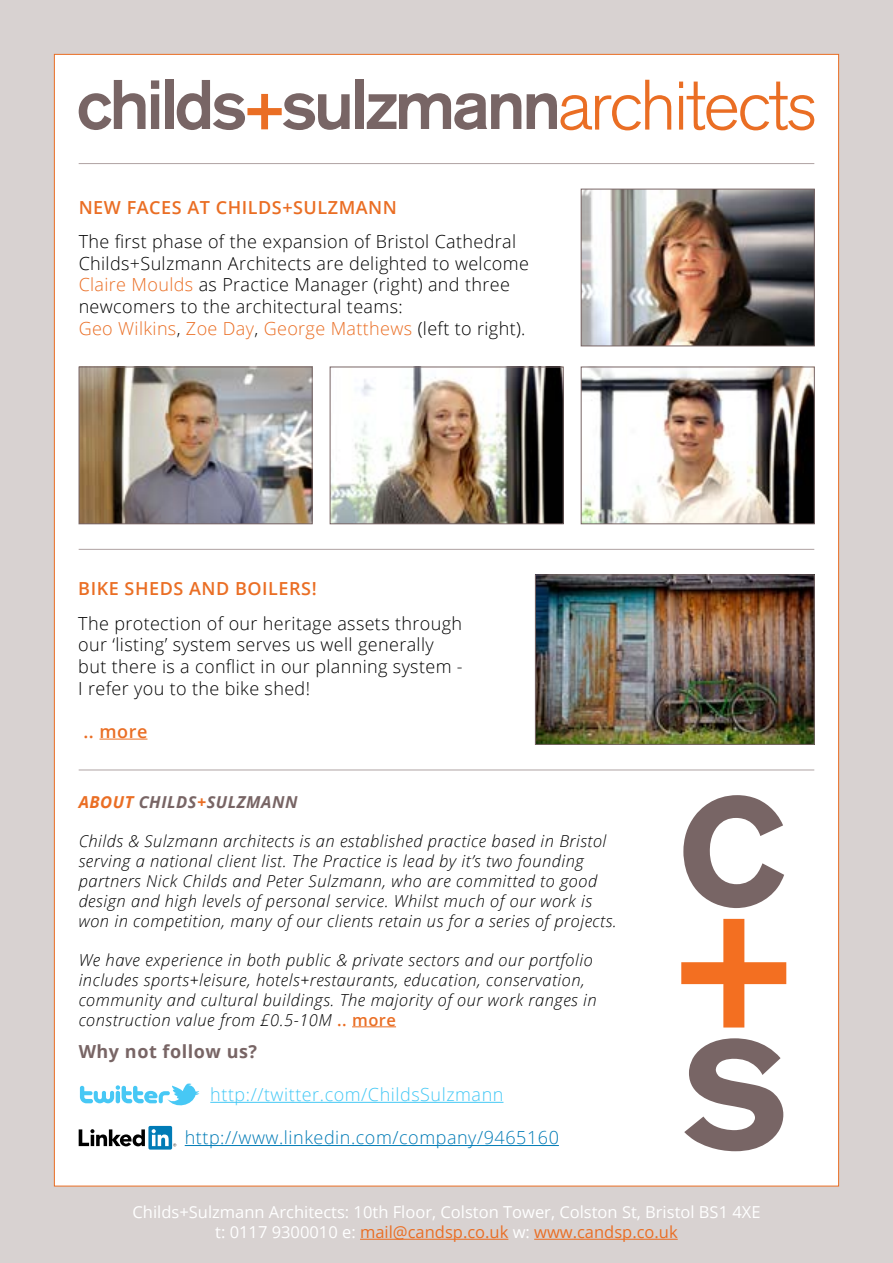
<style>
.page{position:relative;width:893px;height:1263px;background:#d8d2d1}
.page>*{position:absolute;margin:0;border:0;box-sizing:border-box;transform-origin:0 0}
.t1{font:300 18px/21.6px "Open Sans";letter-spacing:.02em;color:#000}
.t2{font:600 18px "Open Sans";letter-spacing:.03em;color:#ea6e24}
.t3{font:300 18px "Open Sans";letter-spacing:.03em;color:#007bb6}
.t4{font:300 18px "Open Sans";letter-spacing:.03em;color:#44c8f5}
.t5{font:700 18px "Open Sans";letter-spacing:.03em;color:#786565}
.t6{font:italic 300 16.5px/19.8px "Open Sans";letter-spacing:.03em;color:#000}
.t7{font:16.5px/19.8px "Open Sans";color:#fff;text-align:center}
.t8{font:italic 700 16.5px "Open Sans";letter-spacing:.03em;color:#786565}
.s1{color:#ea6e24}
.s2{font-weight:600;font-style:normal;color:#ea6e24}
</style>
<div class="page">
<div style="left:54px;top:54px;width:785px;height:1132px;background:#fff;border:1px solid #ea6e24"></div>
<svg style="left:79px;top:80px;width:80px;height:50px"></svg>
<div style="left:165px;top:80px;width:8px;height:49px;background:#786565"></div>
<div style="left:355px;top:80px;width:9px;height:49px;background:#786565"></div>
<svg style="left:367px;top:80px;width:304px;height:50px"></svg>
<svg style="left:679px;top:82px;width:135px;height:48px"></svg>
<svg style="left:177px;top:80px;width:173px;height:50px"></svg>
<hr style="left:360px;top:1239px;width:148px;height:1px;background:#ea6e24">
<hr style="left:534px;top:1239px;width:144px;height:1px;background:#ea6e24">
<hr style="left:79px;top:770px;width:735px;height:1px;background:#afa2a2">
<hr style="left:352px;top:1026px;width:44px;height:1px;background:#ea6e24">
<hr style="left:210px;top:1102px;width:293px;height:1px;background:#44c8f5">
<hr style="left:185px;top:1145px;width:374px;height:1px;background:#007bb6">
<svg style="left:683px;top:795px;width:101px;height:113px"></svg>
<svg style="left:684px;top:1038px;width:99px;height:113px"></svg>
<svg style="left:681px;top:919px;width:105px;height:108px"></svg>
<svg style="left:80px;top:1083px;width:119px;height:23px"></svg>
<svg style="left:79px;top:1129px;width:66px;height:17px"></svg>
<svg style="left:148px;top:1126px;width:24px;height:23px"></svg>
<svg style="left:152px;top:1129px;width:24px;height:17px"></svg>
<hr style="left:79px;top:163px;width:735px;height:1px;background:#afa2a2">
<hr style="left:79px;top:549px;width:735px;height:1px;background:#afa2a2">
<hr style="left:100px;top:739px;width:47px;height:1px;background:#ea6e24">
<img style="left:537px;top:576px;width:276px;height:167px">
<div style="left:535px;top:574px;width:280px;height:171px;border:1px solid #786565"></div>
<img style="left:583px;top:191px;width:230px;height:153px">
<div style="left:581px;top:189px;width:234px;height:157px;border:1px solid #786565"></div>
<img style="left:583px;top:369px;width:230px;height:153px">
<div style="left:581px;top:367px;width:234px;height:157px;border:1px solid #786565"></div>
<img style="left:332px;top:369px;width:230px;height:153px">
<div style="left:330px;top:367px;width:234px;height:157px;border:1px solid #786565"></div>
<img style="left:81px;top:369px;width:230px;height:153px">
<div style="left:79px;top:367px;width:234px;height:157px;border:1px solid #786565"></div>
<p class="t2" style="left:79px;top:195px;width:320px">NEW FACES AT CHILDS+SULZMANN</p>
<p class="t1" style="left:79px;top:230px;width:452px">The first phase of the expansion of Bristol Cathedral Childs+Sulzmann Architects are delighted to welcome <span class="s1">Claire Moulds</span> as Practice Manager (right) and three newcomers to the architectural teams:<br><span class="s1">Geo Wilkins</span>, <span class="s1">Zoe Day</span>, <span class="s1">George Matthews</span> (left to right).</p>
<p class="t2" style="left:78px;top:576px;width:240px">BIKE SHEDS AND BOILERS!</p>
<p class="t1" style="left:78px;top:612px;width:386px">The protection of our heritage assets through our ‘listing’ system serves us well generally but there is a conflict in our planning system - I refer you to the bike shed!</p>
<p class="t2" style="left:83px;top:719px;width:66px">.. more</p>
<p class="t8" style="left:79px;top:790px;width:220px"><span class="s1">ABOUT</span> CHILDS<span class="s1">+</span>SULZMANN</p>
<p class="t6" style="left:79px;top:831px;width:540px">Childs &amp; Sulzmann architects is an established practice based in Bristol serving a national client list. The Practice is lead by it’s two founding partners Nick Childs and Peter Sulzmann, who are committed to good design and high levels of personal service. Whilst much of our work is won in competition, many of our clients retain us for a series of projects.</p>
<p class="t6" style="left:79px;top:950px;width:520px">We have experience in both public &amp; private sectors and our portfolio includes sports+leisure, hotels+restaurants, education, conservation, community and cultural buildings. The majority of our work ranges in construction value from £0.5-10M <span class="s2">.. more</span></p>
<p class="t5" style="left:79px;top:1038px;width:180px">Why not follow us?</p>
<p class="t4" style="left:210px;top:1082px;width:295px">http://twitter.com/ChildsSulzmann</p>
<p class="t3" style="left:185px;top:1125px;width:376px">http://www.linkedin.com/company/9465160</p>
<p class="t7" style="left:133px;top:1202px;width:629px">Childs+Sulzmann Architects: 10th Floor, Colston Tower, Colston St, Bristol BS1 4XE t: 0117 9300010 e: <span class="s1">mail@candsp.co.uk</span> w: <span class="s1">www.candsp.co.uk</span></p>
</div>
